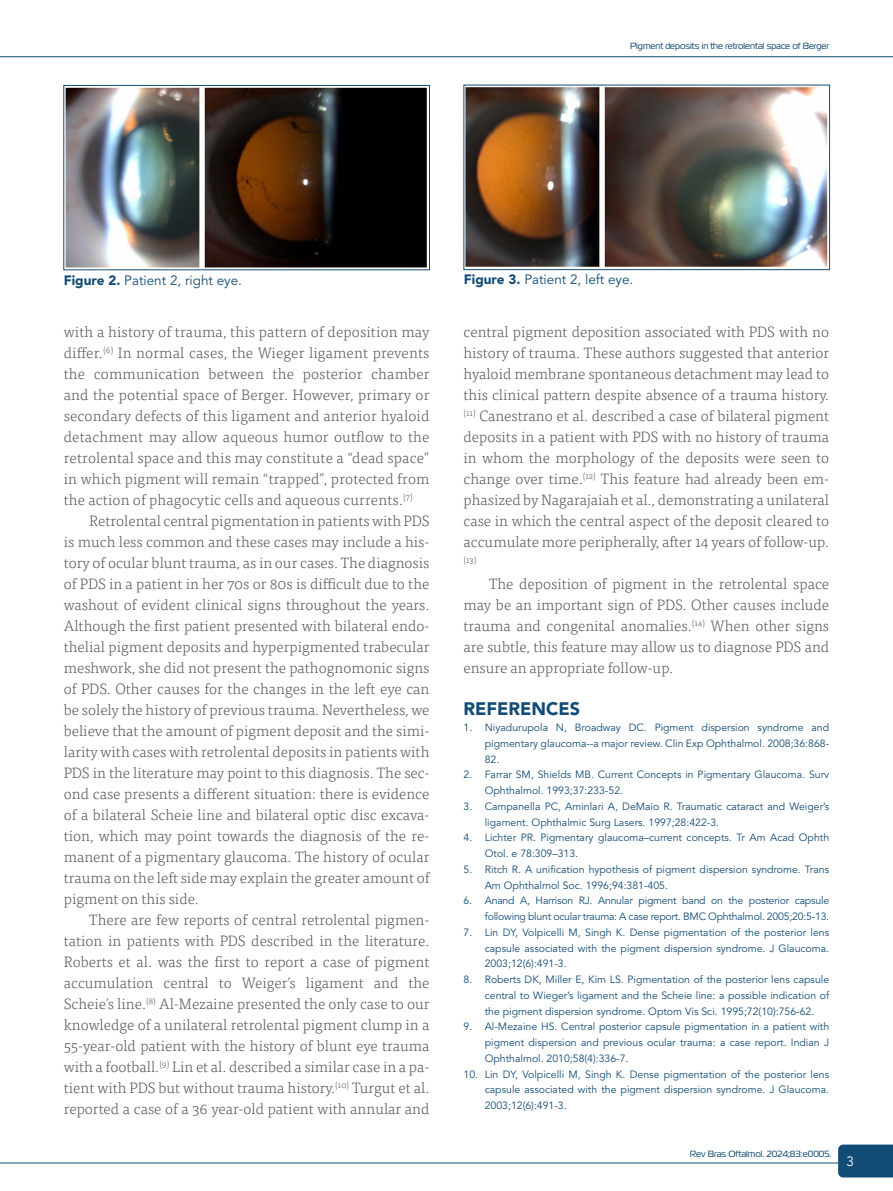
<style>
.page{position:relative;width:893px;height:1191px;background:#fff}
.page>*{position:absolute;margin:0;border:0;box-sizing:border-box;transform-origin:0 0}
.t1{font:900 18px "Avenir LT Std";color:#124c76}
.t2{font:300 15px/21px "Tisa Pro";color:#575756;text-align:justify}
.t3{font:13.5px "Avenir LT Std";color:#124c76}
.t4{font:13.5px "Avenir LT Std";color:#fff}
.t5{font:10.5px/15.8px "Avenir LT Std";color:#124c76;text-align:justify}
.t6{font:10.5px/15.8px "Avenir LT Std";letter-spacing:-.02em;color:#124c76;text-align:right}
.t7{font:9px "Magistral";color:#124c76}
.t8{font:300 8.7px "Tisa Pro";color:#575756}
.s1{font-weight:900}
</style>
<div class="page">
<div style="left:838px;top:1144px;width:55px;height:33px;background:#124c76"></div>
<hr style="left:0;top:1162px;width:838px;height:1px;background:#124c76">
<hr style="left:0;top:56px;width:893px;height:1px;background:#124c76">
<img style="left:65px;top:87px;width:362px;height:181px">
<div style="left:63px;top:85px;width:367px;height:185px;border:1px solid #124c76"></div>
<img style="left:465px;top:87px;width:363px;height:181px">
<div style="left:463px;top:85px;width:367px;height:185px;border:1px solid #124c76"></div>
<p class="t7" style="left:630px;top:41px;width:201px">Pigment deposits in the retrolental space of Berger</p>
<p class="t3" style="left:64px;top:272px;width:180px"><span class="s1">Figure 2.</span> Patient 2, right eye.</p>
<p class="t3" style="left:464px;top:272px;width:171px"><span class="s1">Figure 3.</span> Patient 2, left eye.</p>
<p class="t2" style="left:64px;top:321px;width:367px">with a history of trauma, this pattern of deposition may differ.<sup>(6)</sup> In normal cases, the Wieger ligament prevents the communication between the posterior chamber and the potential space of Berger. However, primary or secondary defects of this ligament and anterior hyaloid detachment may allow aqueous humor outflow to the retrolental space and this may constitute a “dead space” in which pigment will remain “trapped”, protected from the action of phagocytic cells and aqueous currents.<sup>(7)</sup></p>
<p class="t2" style="left:64px;top:510px;width:367px;text-indent:26px">Retrolental central pigmentation in patients with PDS is much less common and these cases may include a his&shy;tory of ocular blunt trauma, as in our cases. The diagnosis of PDS in a patient in her 70s or 80s is difficult due to the washout of evident clinical signs throughout the years.<br>Although the first patient presented with bilateral endo&shy;thelial pigment deposits and hyperpigmented trabecular meshwork, she did not present the pathognomonic signs of PDS. Other causes for the changes in the left eye can be solely the history of previous trauma. Nevertheless, we believe that the amount of pigment deposit and the simi&shy;larity with cases with retrolental deposits in patients with PDS in the literature may point to this diagnosis. The sec&shy;ond case presents a different situation: there is evidence of a bilateral Scheie line and bilateral optic disc excava&shy;tion, which may point towards the diagnosis of the re&shy;manent of a pigmentary glaucoma. The history of ocular trauma on the left side may explain the greater amount of pigment on this side.</p>
<p class="t2" style="left:64px;top:909px;width:367px;text-indent:26px">There are few reports of central retrolental pigmen&shy;tation in patients with PDS described in the literature.<br>Roberts et al. was the first to report a case of pigment accumulation central to Weiger’s ligament and the Scheie’s line.<sup>(8)</sup> Al-Mezaine presented the only case to our knowledge of a unilateral retrolental pigment clump in a 55-year-old patient with the history of blunt eye trauma with a football.<sup>(9)</sup> Lin et al. described a similar case in a pa&shy;tient with PDS but without trauma history.<sup>(10)</sup> Turgut et al. reported a case of a 36 year-old patient with annular and</p>
<p class="t2" style="left:463px;top:321px;width:367px">central pigment deposition associated with PDS with no history of trauma. These authors suggested that anterior hyaloid membrane spontaneous detachment may lead to this clinical pattern despite absence of a trauma history. <sup>(11)</sup> Canestrano et al. described a case of bilateral pigment deposits in a patient with PDS with no history of trauma in whom the morphology of the deposits were seen to change over time.<sup>(12)</sup> This feature had already been em&shy;phasized by Nagarajaiah et al., demonstrating a unilateral case in which the central aspect of the deposit cleared to accumulate more peripherally, after 14 years of follow-up.</p>
<p class="t8" style="left:463px;top:554px;width:14px">(13)</p>
<p class="t2" style="left:463px;top:573px;width:367px;text-indent:26px">The deposition of pigment in the retrolental space may be an important sign of PDS. Other causes include trauma and congenital anomalies.<sup>(14)</sup> When other signs are subtle, this feature may allow us to diagnose PDS and ensure an appropriate follow-up.</p>
<p class="t1" style="left:463px;top:698px;width:118px">REFERENCES</p>
<p class="t5" style="left:485px;top:720px;width:346px;text-indent:-21px">1. Niyadurupola N, Broadway DC. Pigment dispersion syndrome and pigmentary glaucoma--a major review. Clin Exp Ophthalmol. 2008;36:868- 82.</p>
<p class="t5" style="left:485px;top:767px;width:346px;text-indent:-21px">2. Farrar SM, Shields MB. Current Concepts in Pigmentary Glaucoma. Surv<br>Ophthalmol. 1993;37:233-52.</p>
<p class="t5" style="left:485px;top:798px;width:346px;text-indent:-21px">3. Campanella PC, Aminlari A, DeMaio R. Traumatic cataract and Weiger’s ligament. Ophthalmic Surg Lasers. 1997;28:422-3.</p>
<p class="t5" style="left:485px;top:830px;width:346px;text-indent:-21px">4. Lichter PR. Pigmentary glaucoma–current concepts. Tr Am Acad Ophth<br>Otol. e 78:309–313.</p>
<p class="t5" style="left:485px;top:861px;width:346px;text-indent:-21px">5. Ritch R. A unification hypothesis of pigment dispersion syndrome. Trans<br>Am Ophthalmol Soc. 1996;94:381-405.</p>
<p class="t6" style="left:463px;top:893px;width:367px">6. Anand A, Harrison RJ. Annular pigment band on the posterior capsule following blunt ocular trauma: A case report. BMC Ophthalmol. 2005;20:5-13.</p>
<p class="t5" style="left:485px;top:924px;width:346px;text-indent:-21px">7. Lin DY, Volpicelli M, Singh K. Dense pigmentation of the posterior lens capsule associated with the pigment dispersion syndrome. J Glaucoma.<br>2003;12(6):491-3.</p>
<p class="t5" style="left:485px;top:972px;width:346px;text-indent:-21px">8. Roberts DK, Miller E, Kim LS. Pigmentation of the posterior lens capsule central to Wieger’s ligament and the Scheie line: a possible indication of the pigment dispersion syndrome. Optom Vis Sci. 1995;72(10):756-62.</p>
<p class="t5" style="left:485px;top:1019px;width:346px;text-indent:-21px">9. Al-Mezaine HS. Central posterior capsule pigmentation in a patient with pigment dispersion and previous ocular trauma: a case report. Indian J Ophthalmol. 2010;58(4):336-7.</p>
<p class="t5" style="left:485px;top:1066px;width:346px;text-indent:-21px">10. Lin DY, Volpicelli M, Singh K. Dense pigmentation of the posterior lens capsule associated with the pigment dispersion syndrome. J Glaucoma.<br>2003;12(6):491-3.</p>
<p class="t7" style="left:690px;top:1147px;width:143px">Rev Bras Oftalmol. 2024;83:e0005.</p>
<p class="t4" style="left:847px;top:1153px;width:9px">3</p>
</div>
